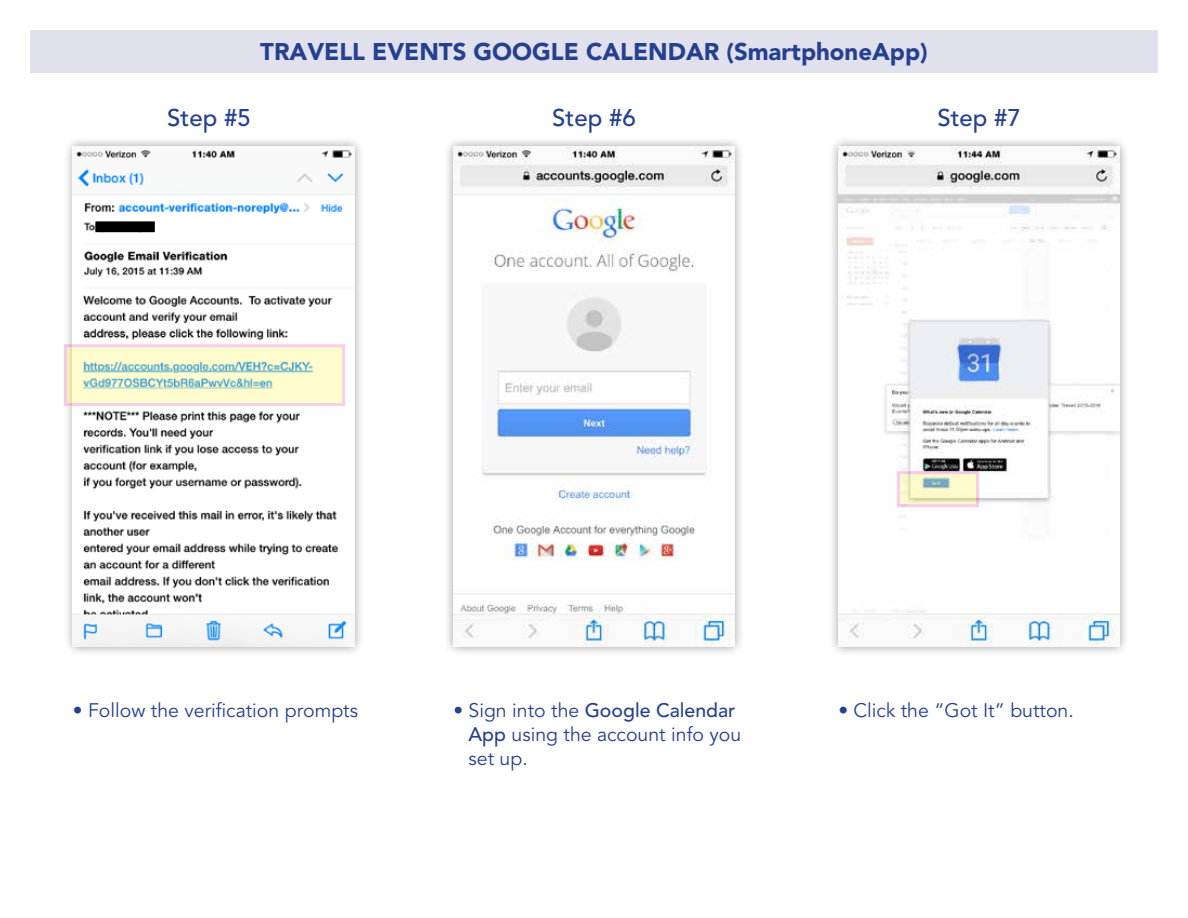
<style>
.page{position:relative;width:1188px;height:918px;background:#fff}
.page>*{position:absolute;margin:0;border:0;box-sizing:border-box;transform-origin:0 0}
.t1{font:900 24px "Avenir";color:#25408f}
.t2{font:500 24px "Avenir";color:#25408f}
.t3{font:19.5px/24px "Avenir";color:#25408f}
.s1{font-weight:500}
</style>
<div class="page">
<div style="left:30px;top:30px;width:1128px;height:43px;background:#e1e0ed"></div>
<div style="left:63px;top:136px;width:301px;height:521px;background:#000;opacity:.4"></div>
<img style="left:73px;top:146px;width:281px;height:500px">
<div style="left:443px;top:136px;width:302px;height:521px;background:#000;opacity:.4"></div>
<img style="left:453px;top:146px;width:282px;height:500px">
<svg style="left:64px;top:344px;width:281px;height:62px;background:#eaeccf"></svg>
<div style="left:828px;top:136px;width:302px;height:521px;background:#000;opacity:.4"></div>
<img style="left:838px;top:146px;width:282px;height:500px">
<svg style="left:897px;top:471px;width:82px;height:36px;background:#ece4cb"></svg>
<div style="left:96px;top:222px;width:58px;height:9px;background:#000"></div>
<div style="left:95px;top:221px;width:60px;height:11px;border:2px solid #000"></div>
<p class="t1" style="left:260px;top:38px;width:669px">TRAVELL EVENTS GOOGLE CALENDAR (SMARTPHONEAPP)</p>
<p class="t2" style="left:167px;top:104px;width:85px">Step #5</p>
<p class="t2" style="left:552px;top:104px;width:85px">Step #6</p>
<p class="t2" style="left:937px;top:104px;width:85px">Step #7</p>
<p class="t3" style="left:73px;top:699px;width:287px">• Follow the verification prompts</p>
<p class="t3" style="left:469px;top:699px;width:274px;text-indent:-15px">• Sign into the <span class="s1">Google Calendar<br>App</span> using the account info you set up.</p>
<p class="t3" style="left:838px;top:699px;width:237px">• Click the “Got It” button.</p>
</div>
